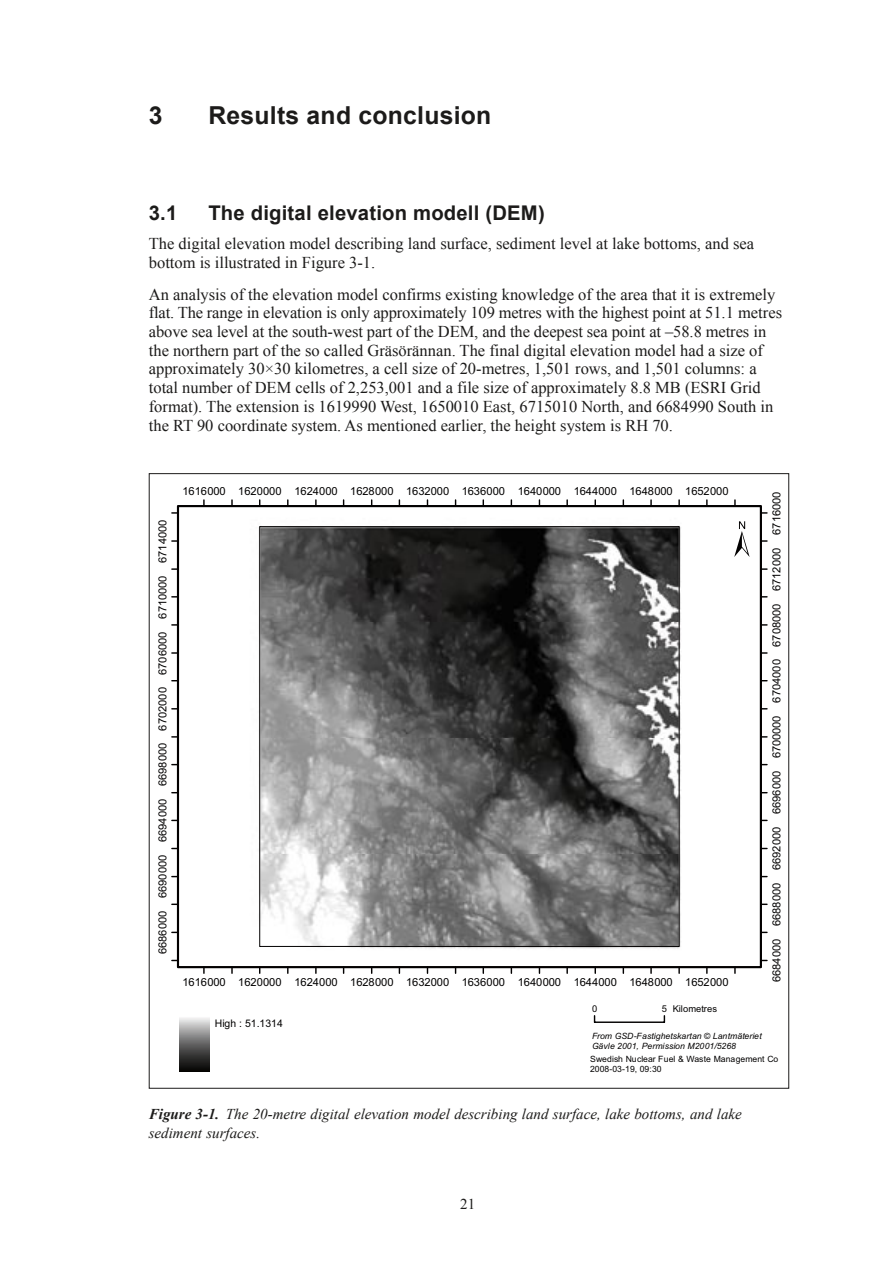
<style>
.page{position:relative;width:893px;height:1263px;background:#fff}
.page>*{position:absolute;margin:0;border:0;box-sizing:border-box;transform-origin:0 0}
.t1{font:50.7px "ESRI North";color:#020000}
.t2{font:700 24.75px "Arial";letter-spacing:.01em;color:#1c1b1a}
.t3{font:700 20.25px "Arial";letter-spacing:.01em;color:#1c1b1a}
.t4{font:16.5px/18.8px "Times New Roman";color:#1c1b1a}
.t5{font:italic 15px/18.8px "Times New Roman";color:#1c1b1a}
.t6{font:15px "Times New Roman";color:#1c1b1a}
.t7{font:11.1px "Arial";letter-spacing:-.005em;color:#020000}
.t8{font:10.5px "Arial";letter-spacing:-.005em;color:#020000}
.t9{font:9.3px "Arial";letter-spacing:.01em;color:#020000}
.t10{font:italic 8.7px/10.1px "Arial";color:#020000}
.t11{font:8.7px/10.1px "Arial";color:#020000}
.s1{font-weight:700}
</style>
<div class="page">
<hr style="left:595px;top:1021px;width:69px;height:2px;background:#020000">
<div style="left:177px;top:505px;width:585px;height:463px;border:2px solid #020000"></div>
<svg style="left:259px;top:526px;width:421px;height:421px;background:#6b6b6b"></svg>
<svg style="left:180px;top:1018px;width:29px;height:53px;background:#6a6a6a"></svg>
<h2 class="t2" style="left:149px;top:99px;width:15px">3</h2>
<h2 class="t2" style="left:208px;top:99px;width:285px">Results and conclusion</h2>
<p class="t3" style="left:149px;top:199px;width:30px">3.1</p>
<p class="t3" style="left:208px;top:199px;width:338px">The digital elevation modell (DEM)</p>
<p class="t4" style="left:149px;top:234px;width:607px">The digital elevation model describing land surface, sediment level at lake bottoms, and sea bottom is illustrated in Figure 3-1.</p>
<p class="t4" style="left:149px;top:284px;width:635px">An analysis of the elevation model confirms existing knowledge of the area that it is extremely flat. The range in elevation is only approximately 109 metres with the highest point at 51.1 metres above sea level at the south-west part of the DEM, and the deepest sea point at –58.8 metres in the northern part of the so called Gräsörännan. The final digital elevation model had a size of approximately 30×30 kilometres, a cell size of 20-metres, 1,501 rows, and 1,501 columns: a total number of DEM cells of 2,253,001 and a file size of approximately 8.8 MB (ESRI Grid format). The extension is 1619990 West, 1650010 East, 6715010 North, and 6684990 South in the RT 90 coordinate system. As mentioned earlier, the height system is RH 70.</p>
<p class="t7" style="left:155px;top:563px;width:45px;rotate:-90deg">6714000</p>
<p class="t7" style="left:155px;top:619px;width:45px;rotate:-90deg">6710000</p>
<p class="t7" style="left:155px;top:675px;width:45px;rotate:-90deg">6706000</p>
<p class="t7" style="left:155px;top:731px;width:45px;rotate:-90deg">6702000</p>
<p class="t7" style="left:155px;top:786px;width:45px;rotate:-90deg">6698000</p>
<p class="t7" style="left:155px;top:842px;width:45px;rotate:-90deg">6694000</p>
<p class="t7" style="left:155px;top:898px;width:45px;rotate:-90deg">6690000</p>
<p class="t7" style="left:155px;top:954px;width:45px;rotate:-90deg">6686000</p>
<p class="t7" style="left:182px;top:484px;width:45px">1616000</p>
<p class="t7" style="left:238px;top:484px;width:45px">1620000</p>
<p class="t7" style="left:294px;top:484px;width:45px">1624000</p>
<p class="t7" style="left:350px;top:484px;width:45px">1628000</p>
<p class="t7" style="left:406px;top:484px;width:45px">1632000</p>
<p class="t7" style="left:462px;top:484px;width:45px">1636000</p>
<p class="t7" style="left:518px;top:484px;width:45px">1640000</p>
<p class="t7" style="left:574px;top:484px;width:45px">1644000</p>
<p class="t7" style="left:629px;top:484px;width:45px">1648000</p>
<p class="t7" style="left:685px;top:484px;width:45px">1652000</p>
<h1 class="t1" style="left:734px;top:510px;width:17px">±</h1>
<p class="t7" style="left:769px;top:535px;width:45px;rotate:-90deg">6716000</p>
<p class="t7" style="left:769px;top:591px;width:45px;rotate:-90deg">6712000</p>
<p class="t7" style="left:769px;top:647px;width:45px;rotate:-90deg">6708000</p>
<p class="t7" style="left:769px;top:702px;width:45px;rotate:-90deg">6704000</p>
<p class="t7" style="left:769px;top:758px;width:45px;rotate:-90deg">6700000</p>
<p class="t7" style="left:769px;top:814px;width:45px;rotate:-90deg">6696000</p>
<p class="t7" style="left:769px;top:870px;width:45px;rotate:-90deg">6692000</p>
<p class="t7" style="left:769px;top:926px;width:45px;rotate:-90deg">6688000</p>
<p class="t7" style="left:182px;top:975px;width:45px">1616000</p>
<p class="t7" style="left:238px;top:975px;width:45px">1620000</p>
<p class="t7" style="left:294px;top:975px;width:45px">1624000</p>
<p class="t7" style="left:350px;top:975px;width:45px">1628000</p>
<p class="t7" style="left:406px;top:975px;width:45px">1632000</p>
<p class="t7" style="left:462px;top:975px;width:45px">1636000</p>
<p class="t7" style="left:518px;top:975px;width:45px">1640000</p>
<p class="t7" style="left:574px;top:975px;width:45px">1644000</p>
<p class="t7" style="left:629px;top:975px;width:45px">1648000</p>
<p class="t7" style="left:685px;top:975px;width:45px">1652000</p>
<p class="t7" style="left:769px;top:982px;width:45px;rotate:-90deg">6684000</p>
<p class="t9" style="left:592px;top:1002px;width:7px">0</p>
<p class="t9" style="left:662px;top:1002px;width:57px">5 Kilometres</p>
<p class="t8" style="left:215px;top:1016px;width:70px">High : 51.1314</p>
<p class="t10" style="left:592px;top:1031px;width:171px">From GSD-Fastighetskartan © Lantmäteriet<br>Gävle 2001, Permission M2001/5268</p>
<p class="t11" style="left:590px;top:1054px;width:190px">Swedish Nuclear Fuel &amp; Waste Management Co<br>2008-03-19, 09:30</p>
<p class="t5" style="left:149px;top:1104px;width:594px"><span class="s1">Figure 3‑1.</span> The 20-metre digital elevation model describing land surface, lake bottoms, and lake sediment surfaces.</p>
<p class="t6" style="left:460px;top:1194px;width:17px">21</p>
</div>
